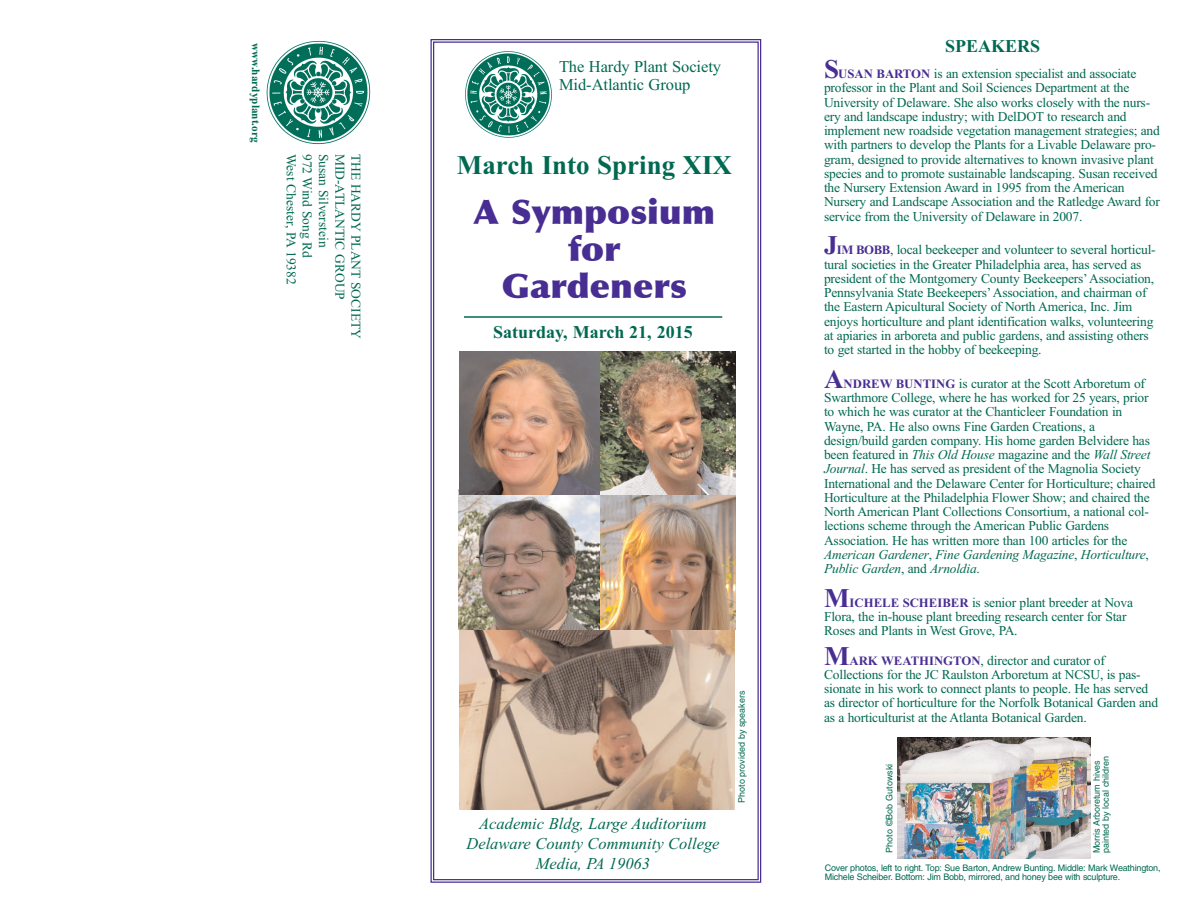
<style>
.page{position:relative;width:1188px;height:918px;background:#fff}
.page>*{position:absolute;margin:0;border:0;box-sizing:border-box;transform-origin:0 0}
.t1{font:900 33.75px/36.8px "Optima";color:#482e92;text-align:center;scale:1.05 1}
.t2{font:27px "Times New Roman Bd MS";color:#006951}
.t3{font:18px "Times New Roman Bd MS";color:#006951}
.t4{font:16.5px/19.8px "Times New Roman It MS";color:#006951;text-align:center}
.t5{font:16.5px/18px "Times New Roman MS";letter-spacing:-.005em;color:#006951}
.t6{font:13.5px/14.2px "Times New Roman MS";letter-spacing:-.015em;color:#006951}
.t7{font:13.5px/14.2px "Times New Roman It MS";letter-spacing:-.015em;color:#006951}
.t8{font:11.25px "Times New Roman Bd MS";color:#006951}
.t9{font:9px/9.8px "Helvetica";letter-spacing:-.02em;color:#006951}
.t10{font:9px/9px "Helvetica";color:#006951}
.s1{font-family:"Times New Roman Bd MS";font-size:27px;color:#482e92}
.s2{font-family:"Times New Roman Bd MS";font-size:12.75px;color:#482e92}
.s3{font-family:"Times New Roman It MS"}
.s4{font-family:"Times New Roman MS"}
</style>
<div class="page">
<img style="left:459px;top:629px;width:276px;height:181px">
<hr style="left:464px;top:316px;width:258px;height:2px;background:#006951">
<img style="left:266px;top:40px;width:105px;height:105px">
<img style="left:465px;top:51px;width:87px;height:87px">
<img style="left:599px;top:495px;width:136px;height:135px">
<img style="left:459px;top:351px;width:276px;height:144px">
<svg style="left:459px;top:495px;width:140px;height:134px;background:#a6968a"></svg>
<svg style="left:459px;top:352px;width:140px;height:143px;background:#a78777"></svg>
<img style="left:897px;top:737px;width:193px;height:122px">
<p class="t8" style="left:263px;top:43px;width:101px;rotate:90deg">www.hardyplant.org</p>
<h3 class="t3" style="left:945px;top:35px;width:97px">SPEAKERS</h3>
<p class="t6" style="left:824px;top:66px;width:337px"><span class="s1">S</span><span class="s2">USAN BARTON</span> is an extension specialist and associate professor in the Plant and Soil Sciences Department at the University of Delaware. She also works closely with the nurs&shy;ery and landscape industry; with DelDOT to research and implement new roadside vegetation management strategies; and with partners to develop the Plants for a Livable Delaware pro&shy;gram, designed to provide alternatives to known invasive plant species and to promote sustainable landscaping. Susan received the Nursery Extension Award in 1995 from the American Nursery and Landscape Association and the Ratledge Award for service from the University of Delaware in 2007.</p>
<p class="t6" style="left:824px;top:243px;width:333px"><span class="s1">J</span><span class="s2">IM BOBB</span>, local beekeeper and volunteer to several horticul&shy;tural societies in the Greater Philadelphia area, has served as president of the Montgomery County Beekeepers’Association, Pennsylvania State Beekeepers’Association, and chairman of the Eastern Apicultural Society of North America, Inc. Jim enjoys horticulture and plant identification walks, volunteering at apiaries in arboreta and public gardens, and assisting others to get started in the hobby of beekeeping.</p>
<p class="t6" style="left:824px;top:376px;width:333px"><span class="s1">A</span><span class="s2">NDREW BUNTING</span> is curator at the Scott Arboretum of Swarthmore College, where he has worked for 25 years, prior to which he was curator at the Chanticleer Foundation in Wayne, PA. He also owns Fine Garden Creations, a design/build garden company. His home garden Belvidere has been featured in <span class="s3">This Old House</span> magazine and the <span class="s3">Wall Street Journal</span>. He has served as president of the Magnolia Society International and the Delaware Center for Horticulture; chaired Horticulture at the Philadelphia Flower Show; and chaired the North American Plant Collections Consortium, a national col&shy;lections scheme through the American Public Gardens Association. He has written more than 100 articles for the</p>
<p class="t7" style="left:824px;top:547px;width:326px">American Gardener<span class="s4">,</span> Fine Gardening Magazine<span class="s4">,</span> Horticulture<span class="s4">,<br></span>Public Garden<span class="s4">, and</span> Arnoldia<span class="s4">.</span></p>
<p class="t6" style="left:824px;top:595px;width:310px"><span class="s1">M</span><span class="s2">ICHELE SCHEIBER</span> is senior plant breeder at Nova<br>Flora, the in-house plant breeding research center for Star<br>Roses and Plants in West Grove, PA.</p>
<p class="t6" style="left:824px;top:653px;width:336px"><span class="s1">M</span><span class="s2">ARK WEATHINGTON</span>, director and curator of Collections for the JC Raulston Arboretum at NCSU, is pas&shy;sionate in his work to connect plants to people. He has served as director of horticulture for the Norfolk Botanical Garden and as a horticulturist at the Atlanta Botanical Garden.</p>
<p class="t5" style="left:559px;top:57px;width:164px">The Hardy Plant Society<br>Mid-Atlantic Group</p>
<p class="t6" style="left:364px;top:154px;width:187px;line-height:16.2px;rotate:90deg">THE HARDY PLANT SOCIETY<br>MID-ATLANTIC GROUP<br>Susan Silverstein<br>972 Wind Song Rd<br>West Chester, PA 19382</p>
<h2 class="t2" style="left:457px;top:149px;width:277px">March Into Spring XIX</h2>
<h1 class="t1" style="left:474px;top:194px;width:232px">A Symposium for<br>Gardeners</h1>
<h3 class="t3" style="left:493px;top:321px;width:201px">Saturday, March 21, 2015</h3>
<p class="t10" style="left:738px;top:803px;width:114px;rotate:-90deg">Photo provided by speakers</p>
<p class="t10" style="left:1093px;top:853px;width:99px;rotate:-90deg">Morris Arboretum hives painted by local children</p>
<p class="t10" style="left:886px;top:853px;width:90px;rotate:-90deg">Photo ©Bob Gutowski</p>
<p class="t4" style="left:466px;top:813px;width:255px">Academic Bldg, Large Auditorium<br>Delaware County Community College<br>Media, PA 19063</p>
<p class="t9" style="left:825px;top:863px;width:337px">Cover photos, left to right. Top: Sue Barton, Andrew Bunting. Middle: Mark Weathington,<br>Michele Scheiber. Bottom: Jim Bobb, mirrored, and honey bee with sculpture.</p>
</div>
